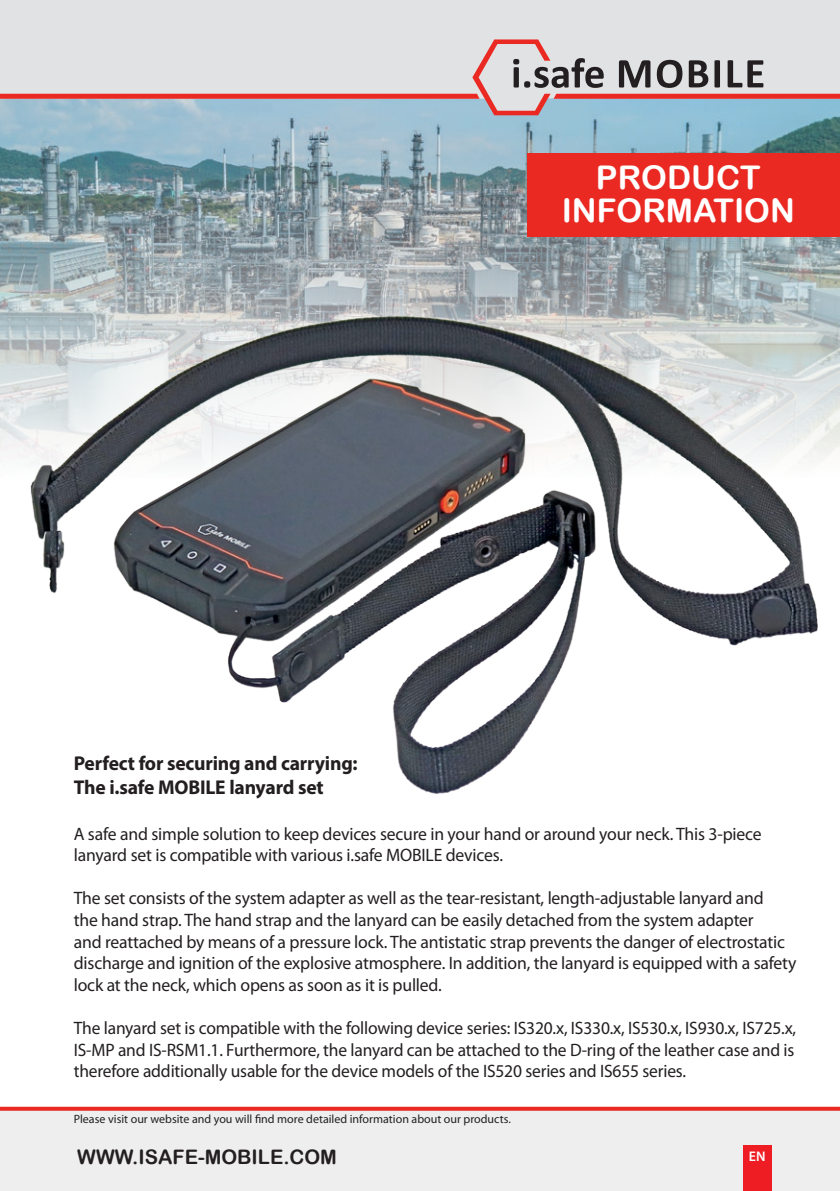
<style>
.page{position:relative;width:840px;height:1191px;background:#fff}
.page>*{position:absolute;margin:0;border:0;box-sizing:border-box;transform-origin:0 0}
.t1{font:32.6px/33px "Arial Rounded MT Bold";color:#fff;text-align:center}
.t2{font:700 20px/24px "Myriad Pro";letter-spacing:-.01em;color:#231f20}
.t3{font:20px "Arial Rounded MT Bold";color:#231f20}
.t4{font:18px/21.6px "Myriad Pro";letter-spacing:-.01em;color:#231f20}
.t5{font:600 14px "Myriad Pro";color:#fff}
.t6{font:12px "Myriad Pro";color:#231f20}
</style>
<div class="page">
<div style="left:0;top:1108px;width:839px;height:83px;background:#eeeeef"></div>
<svg style="left:0;top:1106px;width:839px;height:4px;background:#ed514c"></svg>
<div style="left:743px;top:1145px;width:28px;height:46px;background:#ee1d23"></div>
<img style="left:0;top:115px;width:839px;height:151px">
<div style="left:0;top:0;width:839px;height:39px;background:#e1e2e4"></div>
<svg style="left:0;top:39px;width:839px;height:76px;background:#cbc4c9"></svg>
<div style="left:527px;top:153px;width:312px;height:84px;background:#ea2922"></div>
<img style="left:0;top:266px;width:839px;height:528px">
<h1 class="t1" style="left:561px;top:161px;width:234px">PRODUCT<br>INFORMATION</h1>
<p class="t2" style="left:74px;top:750px;width:285px">Perfect for securing and carrying:<br>The i.safe MOBILE lanyard set</p>
<p class="t4" style="left:74px;top:822px;width:689px">A safe and simple solution to keep devices secure in your hand or around your neck. This 3-piece lanyard set is compatible with various i.safe MOBILE devices.</p>
<p class="t4" style="left:74px;top:887px;width:723px">The set consists of the system adapter as well as the tear-resistant, length-adjustable lanyard and<br>the hand strap. The hand strap and the lanyard can be easily detached from the system adapter<br>and reattached by means of a pressure lock. The antistatic strap prevents the danger of electrostatic discharge and ignition of the explosive atmosphere. In addition, the lanyard is equipped with a safety lock at the neck, which opens as soon as it is pulled.</p>
<p class="t4" style="left:74px;top:1017px;width:723px;text-align:justify">The lanyard set is compatible with the following device series: IS320.x, IS330.x, IS530.x, IS930.x, IS725.x, IS-MP and IS-RSM1.1. Furthermore, the lanyard can be attached to the D-ring of the leather case and is therefore additionally usable for the device models of the IS520 series and IS655 series.</p>
<p class="t6" style="left:74px;top:1111px;width:438px">Please visit our website and you will find more detailed information about our products.</p>
<p class="t3" style="left:77px;top:1145px;width:261px">WWW.ISAFE-MOBILE.COM</p>
<p class="t5" style="left:748px;top:1147px;width:18px">EN</p>
</div>
